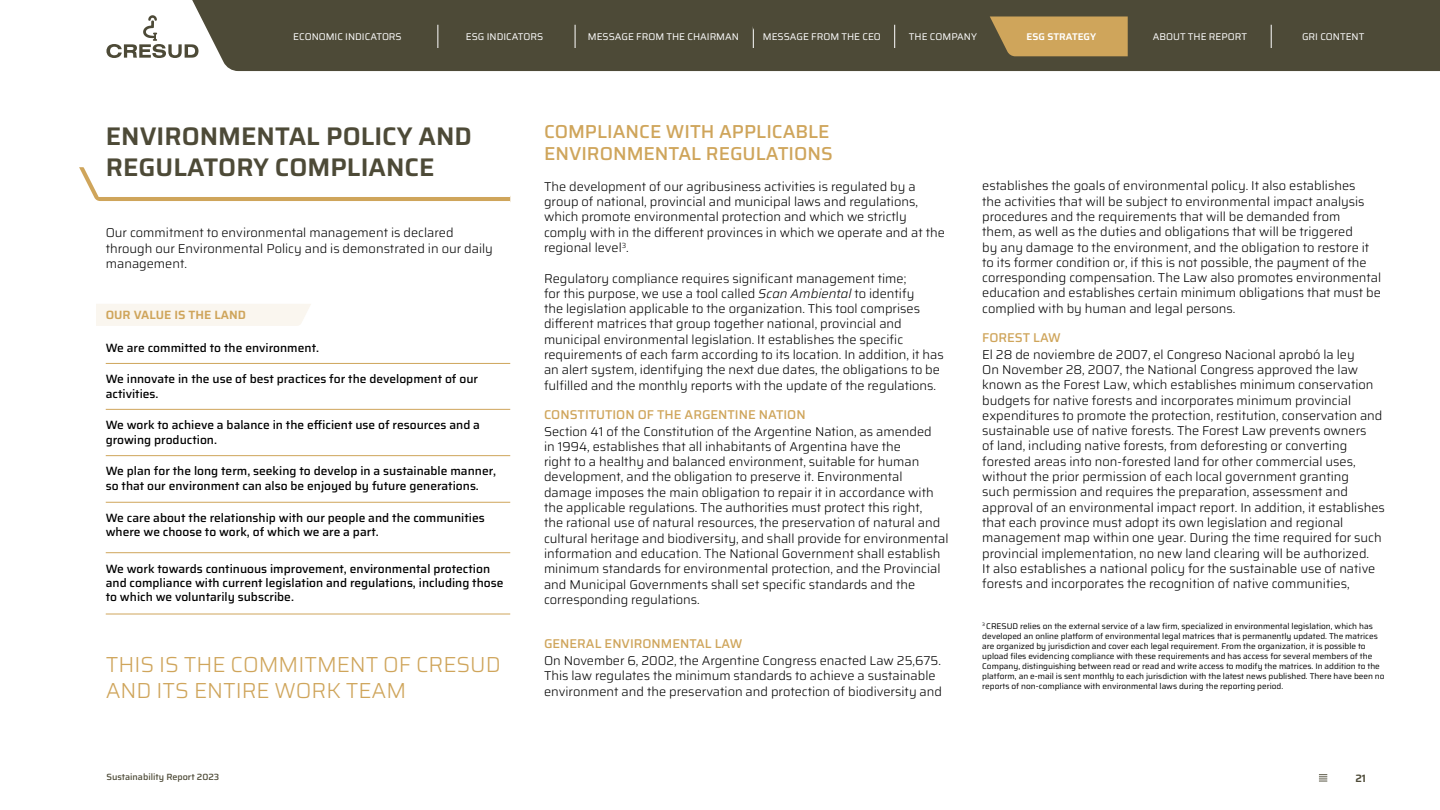
<style>
.page{position:relative;width:1440px;height:810px;background:#fff}
.page>*{position:absolute;margin:0;border:0;box-sizing:border-box;transform-origin:0 0}
.t1{font:600 25.5px/30.6px "Saira";color:#4d4a37}
.t2{font:300 21.75px/26.2px "Saira";color:#cfa55b}
.t3{font:500 18.75px/22.5px "Saira";color:#cfa55b}
.t4{font:300 12.75px/15.3px "Saira";color:#000}
.t5{font:500 12.75px "Saira";color:#cfa55b}
.t6{font:500 12px/14.4px "Saira";color:#000}
.t7{font:600 12px "Saira";color:#cfa55b}
.t8{font:600 10.65px "Saira";color:#4d4a37}
.t9{font:9.75px "Saira";color:#fff}
.t10{font:600 9.75px "Saira";color:#fff}
.t11{font:500 9px "Saira";color:#4d4a37}
.t12{font:8.25px/9.9px "Saira";color:#000}
.s1{font-style:italic}
</style>
<div class="page">
<div style="left:192px;top:0;width:1248px;height:71px;background:#4d4a37"></div>
<svg style="left:1319px;top:774px;width:8px;height:8px"></svg>
<svg style="left:106px;top:15px;width:93px;height:43px"></svg>
<svg style="left:247px;top:16px;width:1153px;height:40px;background:#5b543b"></svg>
<div style="left:96px;top:304px;width:215px;height:22px;background:#faf6ef"></div>
<svg style="left:79px;top:167px;width:432px;height:35px"></svg>
<hr style="left:106px;top:363px;width:404px;height:1px;background:#cfa55b">
<hr style="left:106px;top:409px;width:404px;height:1px;background:#cfa55b">
<hr style="left:106px;top:455px;width:404px;height:1px;background:#cfa55b">
<hr style="left:106px;top:552px;width:404px;height:1px;background:#cfa55b">
<hr style="left:106px;top:502px;width:404px;height:1px;background:#cfa55b">
<hr style="left:106px;top:614px;width:404px;height:1px;background:#cfa55b">
<p class="t9" style="left:293px;top:28px;width:110px">ECONOMIC INDICATORS</p>
<p class="t9" style="left:466px;top:28px;width:79px">ESG INDICATORS</p>
<p class="t9" style="left:588px;top:28px;width:153px">MESSAGE FROM THE CHAIRMAN</p>
<p class="t9" style="left:763px;top:28px;width:120px">MESSAGE FROM THE CEO</p>
<p class="t9" style="left:909px;top:28px;width:70px">THE COMPANY</p>
<p class="t9" style="left:1153px;top:28px;width:96px">ABOUT THE REPORT</p>
<p class="t9" style="left:1302px;top:28px;width:64px">GRI CONTENT</p>
<p class="t10" style="left:1027px;top:28px;width:71px">ESG STRATEGY</p>
<h1 class="t1" style="left:106px;top:120px;width:368px">ENVIRONMENTAL POLICY AND<br>REGULATORY COMPLIANCE</h1>
<p class="t4" style="left:106px;top:225px;width:389px">Our commitment to environmental management is declared through our Environmental Policy and is demonstrated in our daily management.</p>
<p class="t7" style="left:106px;top:305px;width:142px">OUR VALUE IS THE LAND</p>
<p class="t6" style="left:106px;top:340px;width:215px">We are committed to the environment.</p>
<p class="t6" style="left:106px;top:371px;width:374px">We innovate in the use of best practices for the development of our activities.</p>
<p class="t6" style="left:106px;top:417px;width:376px">We work to achieve a balance in the efficient use of resources and a growing production.</p>
<p class="t6" style="left:106px;top:464px;width:392px">We plan for the long term, seeking to develop in a sustainable manner, so that our environment can also be enjoyed by future generations.</p>
<p class="t6" style="left:106px;top:510px;width:380px">We care about the relationship with our people and the communities where we choose to work, of which we are a part.</p>
<p class="t6" style="left:106px;top:561px;width:399px">We work towards continuous improvement, environmental protection and compliance with current legislation and regulations, including those to which we voluntarily subscribe.</p>
<h2 class="t2" style="left:106px;top:651px;width:397px">THIS IS THE COMMITMENT OF CRESUD<br>AND ITS ENTIRE WORK TEAM</h2>
<p class="t11" style="left:106px;top:769px;width:114px">Sustainability Report 2023</p>
<h3 class="t3" style="left:544px;top:119px;width:290px">COMPLIANCE WITH APPLICABLE<br>ENVIRONMENTAL REGULATIONS</h3>
<p class="t4" style="left:544px;top:178px;width:402px">The development of our agribusiness activities is regulated by a group of national, provincial and municipal laws and regulations, which promote environmental protection and which we strictly comply with in the different provinces in which we operate and at the regional level<sup>3</sup>.</p>
<p class="t4" style="left:544px;top:270px;width:401px">Regulatory compliance requires significant management time;<br>for this purpose, we use a tool called <span class="s1">Scan Ambiental</span> to identify<br>the legislation applicable to the organization. This tool comprises different matrices that group together national, provincial and municipal environmental legislation. It establishes the specific requirements of each farm according to its location. In addition, it has an alert system, identifying the next due dates, the obligations to be fulfilled and the monthly reports with the update of the regulations.</p>
<p class="t5" style="left:544px;top:404px;width:263px">CONSTITUTION OF THE ARGENTINE NATION</p>
<p class="t4" style="left:544px;top:423px;width:406px">Section 41 of the Constitution of the Argentine Nation, as amended<br>in 1994, establishes that all inhabitants of Argentina have the<br>right to a healthy and balanced environment, suitable for human development, and the obligation to preserve it. Environmental damage imposes the main obligation to repair it in accordance with the applicable regulations. The authorities must protect this right,<br>the rational use of natural resources, the preservation of natural and cultural heritage and biodiversity, and shall provide for environmental information and education. The National Government shall establish minimum standards for environmental protection, and the Provincial and Municipal Governments shall set specific standards and the corresponding regulations.</p>
<p class="t5" style="left:544px;top:633px;width:200px">GENERAL ENVIRONMENTAL LAW</p>
<p class="t4" style="left:544px;top:652px;width:400px">On November 6, 2002, the Argentine Congress enacted Law 25,675.<br>This law regulates the minimum standards to achieve a sustainable environment and the preservation and protection of biodiversity and</p>
<p class="t4" style="left:982px;top:178px;width:400px">establishes the goals of environmental policy. It also establishes<br>the activities that will be subject to environmental impact analysis procedures and the requirements that will be demanded from<br>them, as well as the duties and obligations that will be triggered<br>by any damage to the environment, and the obligation to restore it to its former condition or, if this is not possible, the payment of the corresponding compensation. The Law also promotes environmental education and establishes certain minimum obligations that must be complied with by human and legal persons.</p>
<p class="t5" style="left:982px;top:327px;width:80px">FOREST LAW</p>
<p class="t4" style="left:982px;top:346px;width:404px">El 28 de noviembre de 2007, el Congreso Nacional aprobó la ley<br>On November 28, 2007, the National Congress approved the law known as the Forest Law, which establishes minimum conservation budgets for native forests and incorporates minimum provincial expenditures to promote the protection, restitution, conservation and sustainable use of native forests. The Forest Law prevents owners<br>of land, including native forests, from deforesting or converting forested areas into non-forested land for other commercial uses, without the prior permission of each local government granting<br>such permission and requires the preparation, assessment and approval of an environmental impact report. In addition, it establishes that each province must adopt its own legislation and regional management map within one year. During the time required for such provincial implementation, no new land clearing will be authorized.<br>It also establishes a national policy for the sustainable use of native forests and incorporates the recognition of native communities,</p>
<p class="t12" style="left:982px;top:621px;width:404px"><sup>3</sup> CRESUD relies on the external service of a law firm, specialized in environmental legislation, which has developed an online platform of environmental legal matrices that is permanently updated. The matrices are organized by jurisdiction and cover each legal requirement. From the organization, it is possible to upload files evidencing compliance with these requirements and has access for several members of the Company, distinguishing between read or read and write access to modify the matrices. In addition to the platform, an e-mail is sent monthly to each jurisdiction with the latest news published. There have been no reports of non-compliance with environmental laws during the reporting period.</p>
<p class="t8" style="left:1355px;top:769px;width:12px">21</p>
</div>
